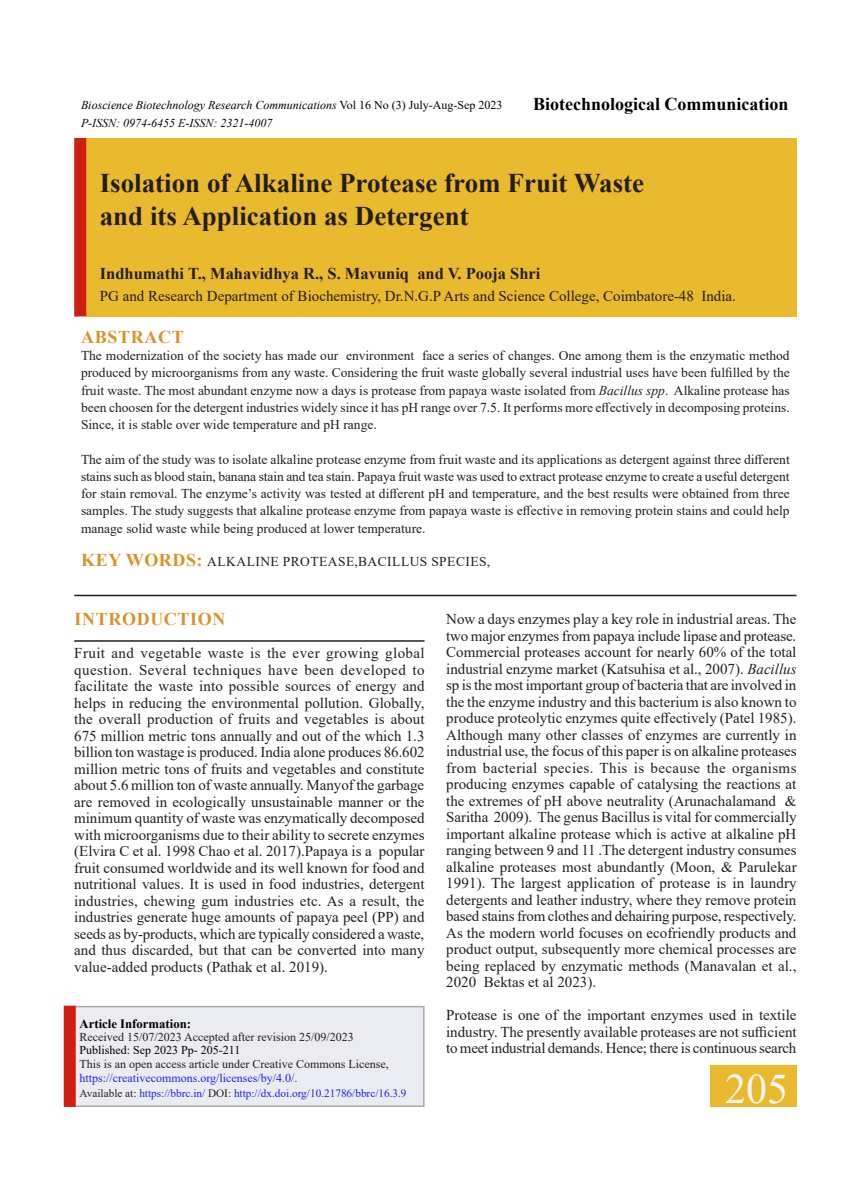
<style>
.page{position:relative;width:864px;height:1188px;background:#fff}
.page>*{position:absolute;margin:0;border:0;box-sizing:border-box;transform-origin:0 0}
.Body_text{font:42px "Times New Roman";color:#f6f6f7}
.Body_text-2{font:700 27px/33px "Times New Roman";color:#231f20}
.Body_text-3{font:700 18px "Times New Roman";color:#000}
.Body_text-4{font:700 18px "Times New Roman";letter-spacing:.035em;color:#d69429}
.Body_text-5{font:700 16.5px "Times New Roman";color:#231f20}
.Body_text-6{font:15px/16.5px "Times New Roman";color:#231f20;text-align:justify}
.Body_text-7{font:13.5px/17.2px "Times New Roman";color:#231f20;text-align:justify}
.Body_text-8{font:13.5px "Times New Roman";letter-spacing:.035em;color:#231f20}
.Body_text-9{font:700 12.75px "Times New Roman";color:#000}
.Body_text-10{font:12px/14.2px "Times New Roman";color:#231f20}
.Body_text-11{font:italic 12px "Times New Roman";color:#000}
.Body_text-12{font:italic 12px "Times New Roman";color:#000708}
.Body_text-13{font:12px "Times New Roman";color:#000}
.Body_text-14{font:11.25px "Times New Roman";color:#2321e8}
.s1{font-style:normal}
.s2{font-style:italic}
.s3{font-weight:700;font-size:18px;color:#d69429}
.s4{color:#2321e8}
.s5{color:#231f20}
</style>
<div class="page">
<hr style="left:74px;top:595px;width:722px;height:1px;background:#231f20">
<div style="left:710px;top:1066px;width:86px;height:41px;background:#eaba2e"></div>
<div style="left:73px;top:1006px;width:350px;height:100px;background:#eaecf2"></div>
<hr style="left:423px;top:1006px;width:2px;height:100px;background:#a8aaad">
<hr style="left:73px;top:1006px;width:350px;height:1px;background:#a8aaad">
<hr style="left:73px;top:1106px;width:352px;height:1px;background:#a8aaad">
<div style="left:64px;top:1006px;width:12px;height:101px;background:#ce1f10"></div>
<div style="left:86px;top:138px;width:710px;height:178px;background:#eaba2e"></div>
<div style="left:74px;top:138px;width:12px;height:178px;background:#ce1f10"></div>
<hr style="left:74px;top:640px;width:351px;height:2px;background:#231f20">
<p class="Body_text-11" style="left:81px;top:97px;width:423px">Bioscience Biotechnology Research Communications <span class="s1">Vol 16 No (3) July-Aug-Sep 2023</span></p>
<p class="Body_text-12" style="left:81px;top:115px;width:193px">P-ISSN: 0974-6455 E-ISSN: 2321-4007</p>
<p class="Body_text-3" style="left:533px;top:91px;width:257px">Biotechnological Communication</p>
<p class="Body_text-2" style="left:100px;top:165px;width:546px">Isolation of Alkaline Protease from Fruit Waste and its Application as Detergent</p>
<p class="Body_text-5" style="left:100px;top:261px;width:442px">Indhumathi T., Mahavidhya R., S. Mavuniq and V. Pooja Shri</p>
<p class="Body_text-6" style="left:100px;top:288px;width:638px">PG and Research Department of Biochemistry, Dr.N.G.P Arts and Science College, Coimbatore-48 India.</p>
<p class="Body_text-4" style="left:81px;top:324px;width:104px">ABSTRACT</p>
<p class="Body_text-7" style="left:81px;top:347px;width:710px">The modernization of the society has made our environment face a series of changes. One among them is the enzymatic method produced by microorganisms from any waste. Considering the fruit waste globally several industrial uses have been fulfilled by the fruit waste. The most abundant enzyme now a days is protease from papaya waste isolated from <span class="s2">Bacillus spp</span>. Alkaline protease has been choosen for the detergent industries widely since it has pH range over 7.5. It performs more effectively in decomposing proteins.<br>Since, it is stable over wide temperature and pH range.</p>
<p class="Body_text-7" style="left:81px;top:450px;width:710px">The aim of the study was to isolate alkaline protease enzyme from fruit waste and its applications as detergent against three different stains such as blood stain, banana stain and tea stain. Papaya fruit waste was used to extract protease enzyme to create a useful detergent for stain removal. The enzyme’s activity was tested at different pH and temperature, and the best results were obtained from three samples. The study suggests that alkaline protease enzyme from papaya waste is effective in removing protein stains and could help manage solid waste while being produced at lower temperature.</p>
<p class="Body_text-8" style="left:81px;top:552px;width:410px"><span class="s3">KEY WORDS:</span> Alkaline Protease,Bacillus Species,</p>
<p class="Body_text-4" style="left:75px;top:606px;width:152px">INTRODUCTION</p>
<p class="Body_text-6" style="left:74px;top:644px;width:352px">Fruit and vegetable waste is the ever growing global question. Several techniques have been developed to facilitate the waste into possible sources of energy and helps in reducing the environmental pollution. Globally, the overall production of fruits and vegetables is about 675 million metric tons annually and out of the which 1.3 billion ton wastage is produced. India alone produces 86.602 million metric tons of fruits and vegetables and constitute about 5.6 million ton of waste annually. Manyof the garbage are removed in ecologically unsustainable manner or the minimum quantity of waste was enzymatically decomposed with microorganisms due to their ability to secrete enzymes (Elvira C et al. 1998 Chao et al. 2017).Papaya is a popular fruit consumed worldwide and its well known for food and nutritional values. It is used in food industries, detergent industries, chewing gum industries etc. As a result, the industries generate huge amounts of papaya peel (PP) and seeds as by-products, which are typically considered a waste, and thus discarded, but that can be converted into many value-added products (Pathak et al. 2019).</p>
<p class="Body_text-9" style="left:80px;top:1014px;width:113px">Article Information:</p>
<p class="Body_text-10" style="left:80px;top:1030px;width:276px">Received 15/07/2023 Accepted after revision 25/09/2023</p>
<p class="Body_text-13" style="left:80px;top:1041px;width:162px">Published: Sep 2023 Pp- 205-211</p>
<p class="Body_text-10" style="left:80px;top:1057px;width:311px">This is an open access article under Creative Commons License, <span class="s4">https://creativecommons.org/licenses/by/4.0/.</span></p>
<p class="Body_text-14" style="left:80px;top:1085px;width:329px"><span class="s5">Available at:</span> https://bbrc.in/ <span class="s5">DOI:</span> http://dx.doi.org/10.21786/bbrc/16.3.9</p>
<p class="Body_text-6" style="left:446px;top:610px;width:352px">Now a days enzymes play a key role in industrial areas. The two major enzymes from papaya include lipase and protease.<br>Commercial proteases account for nearly 60% of the total industrial enzyme market (Katsuhisa et al., 2007). <span class="s2">Bacillus </span>sp is the most important group of bacteria that are involved in the the enzyme industry and this bacterium is also known to produce proteolytic enzymes quite effectively (Patel 1985).<br>Although many other classes of enzymes are currently in industrial use, the focus of this paper is on alkaline proteases from bacterial species. This is because the organisms producing enzymes capable of catalysing the reactions at the extremes of pH above neutrality (Arunachalamand &amp; Saritha 2009). The genus Bacillus is vital for commercially important alkaline protease which is active at alkaline pH ranging between 9 and 11 .The detergent industry consumes alkaline proteases most abundantly (Moon, &amp; Parulekar 1991). The largest application of protease is in laundry detergents and leather industry, where they remove protein based stains from clothes and dehairing purpose, respectively.<br>As the modern world focuses on ecofriendly products and product output, subsequently more chemical processes are being replaced by enzymatic methods (Manavalan et al., 2020 Bektas et al 2023).</p>
<p class="Body_text-6" style="left:446px;top:1006px;width:352px">Protease is one of the important enzymes used in textile industry. The presently available proteases are not sufficient to meet industrial demands. Hence; there is continuous search</p>
<p class="Body_text" style="left:725px;top:1059px;width:64px">205</p>
</div>
